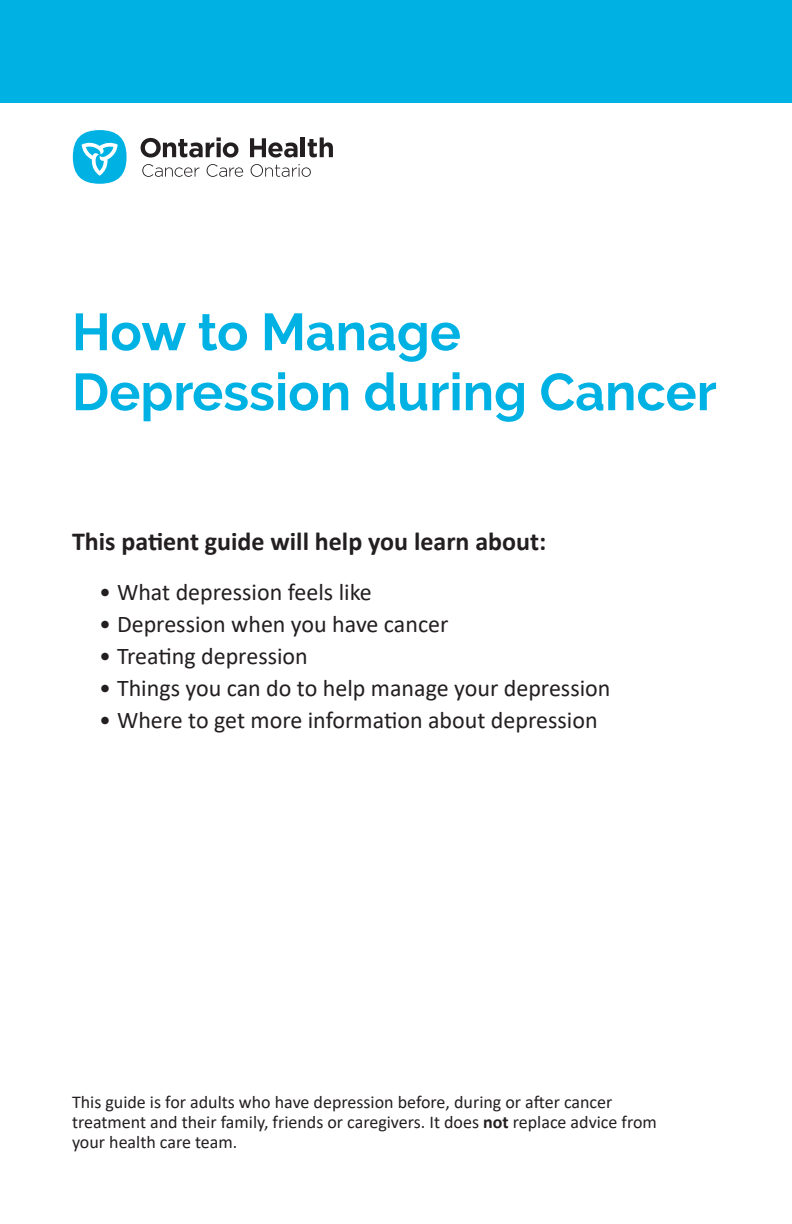
<style>
.page{position:relative;width:792px;height:1224px;background:#fff}
.page>*{position:absolute;margin:0;border:0;box-sizing:border-box;transform-origin:0 0}
.t1{font:700 52px/60px "Raleway";color:#00b2e3}
.p_emphasize{font:700 26px "Calibri";color:#231f20}
.t2{font:24px "Calibri";color:#231f20}
.t3{font:18px/20px "Calibri";color:#231f20}
.s1{font-weight:700}
</style>
<div class="page">
<div style="left:73px;top:130px;width:54px;height:54px;background:#00b2e3;border-radius:50%"></div>
<svg style="left:82px;top:142px;width:36px;height:34px"></svg>
<svg style="left:141px;top:137px;width:97px;height:21px"></svg>
<svg style="left:250px;top:138px;width:48px;height:20px"></svg>
<hr style="left:301px;top:137px;width:4px;height:20px;background:#231f20">
<svg style="left:308px;top:137px;width:25px;height:20px"></svg>
<svg style="left:142px;top:164px;width:57px;height:13px"></svg>
<svg style="left:207px;top:164px;width:36px;height:13px"></svg>
<svg style="left:251px;top:164px;width:60px;height:13px"></svg>
<div style="left:0;top:0;width:792px;height:102px;background:#00b2e3"></div>
<h1 class="t1" style="left:72px;top:302px;width:646px">How to Manage<br>Depression during Cancer</h1>
<p class="p_emphasize" style="left:72px;top:523px;width:476px">This patient guide will help you learn about:</p>
<p class="t2" style="left:99px;top:576px;width:274px">• What depression feels like</p>
<p class="t2" style="left:99px;top:608px;width:351px">• Depression when you have cancer</p>
<p class="t2" style="left:99px;top:640px;width:210px">• Treating depression</p>
<p class="t2" style="left:99px;top:672px;width:513px">• Things you can do to help manage your depression</p>
<p class="t2" style="left:99px;top:704px;width:500px">• Where to get more information about depression</p>
<p class="t3" style="left:72px;top:1092px;width:586px">This guide is for adults who have depression before, during or after cancer treatment and their family, friends or caregivers. It does <span class="s1">not</span> replace advice from your health care team.</p>
</div>
